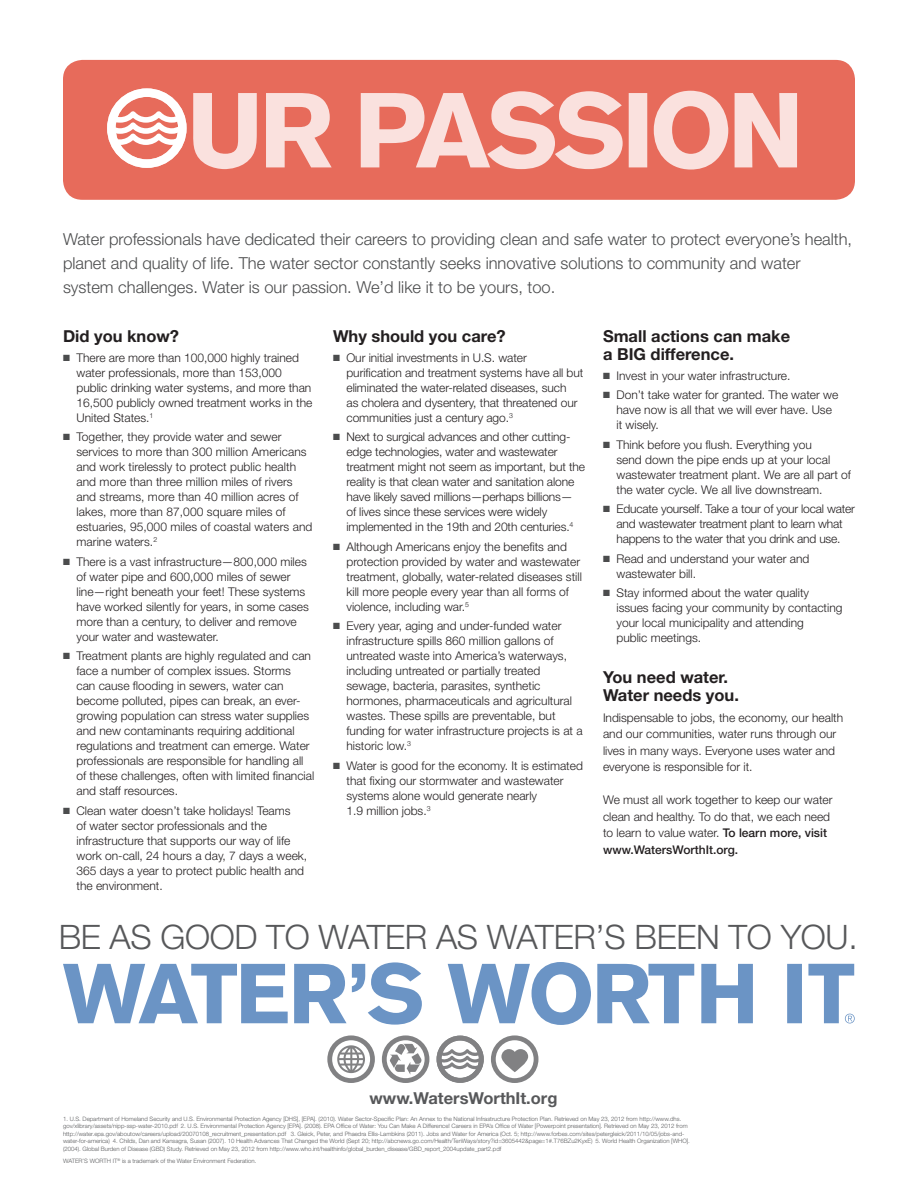
<style>
.page{position:relative;width:918px;height:1188px;background:#fff}
.page>*{position:absolute;margin:0;border:0;box-sizing:border-box;transform-origin:0 0}
.t1{font:300 33.75px "Helvetica Neue LT";letter-spacing:-.01em;color:#57585a}
.Body_LArge{font:300 16.5px/24px "Helvetica Neue LT";color:#4b4c4d}
.Body_Large_Bold{font:700 16.5px/18px "Helvetica Neue LT";color:#231f20}
.t2{font:700 16.5px "Helvetica Neue LT";color:#57585a}
.Body{font:300 12px/15px "Helvetica Neue LT";color:#231f20}
.Footnote{font:300 6px/7.5px "Helvetica Neue LT";color:#57585a}
.s1{color:#4b4c4d}
.s2{font-weight:500}
</style>
<div class="page">
<svg style="left:382px;top:1035px;width:47px;height:48px"></svg>
<svg style="left:491px;top:1035px;width:47px;height:48px"></svg>
<svg style="left:437px;top:1036px;width:47px;height:47px"></svg>
<svg style="left:327px;top:1035px;width:48px;height:48px"></svg>
<svg style="left:63px;top:962px;width:791px;height:63px"></svg>
<svg style="left:845px;top:1014px;width:10px;height:9px"></svg>
<div style="left:63px;top:60px;width:792px;height:140px;background:#e76b5b;border-radius:20px"></div>
<svg style="left:193px;top:91px;width:604px;height:79px;fill:#fae1de"></svg>
<div style="left:107px;top:88px;width:80px;height:80px;border:9px solid #fff;border-radius:50%"></div>
<svg style="left:107px;top:106px;width:80px;height:42px"></svg>
<p class="Body_LArge" style="left:63px;top:227px;width:791px">Water professionals have dedicated their careers to providing clean and safe water to protect everyone’s health, planet and quality of life. The water sector constantly seeks innovative solutions to community and water system challenges. Water is our passion. We’d like it to be yours, too.</p>
<p class="Body_Large_Bold" style="left:63px;top:327px;width:118px">Did you know?</p>
<p class="Body" style="left:76px;top:350px;width:237px;text-indent:-14px"><span class="s1">■</span> There are more than 100,000 highly trained water professionals, more than 153,000 public drinking water systems, and more than 16,500 publicly owned treatment works in the United States.<sup>1</sup></p>
<p class="Body" style="left:76px;top:429px;width:238px;text-indent:-14px"><span class="s1">■</span> Together, they provide water and sewer services to more than 300 million Americans and work tirelessly to protect public health and more than three million miles of rivers and streams, more than 40 million acres of lakes, more than 87,000 square miles of estuaries, 95,000 miles of coastal waters and marine waters.<sup>2</sup></p>
<p class="Body" style="left:76px;top:554px;width:234px;text-indent:-14px"><span class="s1">■</span> There is a vast infrastructure—800,000 miles of water pipe and 600,000 miles of sewer line—right beneath your feet! These systems have worked silently for years, in some cases more than a century, to deliver and remove your water and wastewater.</p>
<p class="Body" style="left:76px;top:648px;width:239px;text-indent:-14px"><span class="s1">■</span> Treatment plants are highly regulated and can face a number of complex issues. Storms<br>can cause flooding in sewers, water can become polluted, pipes can break, an ever&shy;growing population can stress water supplies and new contaminants requiring additional regulations and treatment can emerge. Water professionals are responsible for handling all of these challenges, often with limited financial and staff resources.</p>
<p class="Body" style="left:76px;top:803px;width:232px;text-indent:-14px"><span class="s1">■</span> Clean water doesn’t take holidays! Teams<br>of water sector professionals and the infrastructure that supports our way of life work on-call, 24 hours a day, 7 days a week, 365 days a year to protect public health and the environment.</p>
<p class="Body_Large_Bold" style="left:333px;top:327px;width:174px">Why should you care?</p>
<p class="Body" style="left:346px;top:350px;width:238px;text-indent:-14px"><span class="s1">■</span> Our initial investments in U.S. water purification and treatment systems have all but eliminated the water-related diseases, such<br>as cholera and dysentery, that threatened our communities just a century ago.<sup>3</sup></p>
<p class="Body" style="left:346px;top:429px;width:240px;text-indent:-14px"><span class="s1">■</span> Next to surgical advances and other cutting&shy;edge technologies, water and wastewater treatment might not seem as important, but the reality is that clean water and sanitation alone have likely saved millions—perhaps billions— of lives since these services were widely implemented in the 19th and 20th centuries.<sup>4</sup></p>
<p class="Body" style="left:346px;top:539px;width:237px;text-indent:-14px"><span class="s1">■</span> Although Americans enjoy the benefits and protection provided by water and wastewater treatment, globally, water-related diseases still kill more people every year than all forms of violence, including war.<sup>5</sup></p>
<p class="Body" style="left:346px;top:618px;width:238px;text-indent:-14px"><span class="s1">■</span> Every year, aging and under-funded water infrastructure spills 860 million gallons of untreated waste into America’s waterways, including untreated or partially treated sewage, bacteria, parasites, synthetic hormones, pharmaceuticals and agricultural wastes. These spills are preventable, but funding for water infrastructure projects is at a historic low.<sup>3</sup></p>
<p class="Body" style="left:346px;top:758px;width:238px;text-indent:-14px"><span class="s1">■</span> Water is good for the economy. It is estimated that fixing our stormwater and wastewater systems alone would generate nearly<br>1.9 million jobs.<sup>3</sup></p>
<p class="Body_Large_Bold" style="left:603px;top:327px;width:189px">Small actions can make a BIG difference.</p>
<p class="Body" style="left:603px;top:368px;width:189px"><span class="s1">■</span> Invest in your water infrastructure.</p>
<p class="Body" style="left:616px;top:387px;width:223px;text-indent:-14px"><span class="s1">■</span> Don’t take water for granted. The water we have now is all that we will ever have. Use it wisely.</p>
<p class="Body" style="left:616px;top:437px;width:236px;text-indent:-14px"><span class="s1">■</span> Think before you flush. Everything you<br>send down the pipe ends up at your local wastewater treatment plant. We are all part of the water cycle. We all live downstream.</p>
<p class="Body" style="left:603px;top:501px;width:254px;text-align:center"><span class="s1">■</span> Educate yourself. Take a tour of your local water and wastewater treatment plant to learn what happens to the water that you drink and use.</p>
<p class="Body" style="left:616px;top:551px;width:194px;text-indent:-14px"><span class="s1">■</span> Read and understand your water and wastewater bill.</p>
<p class="Body" style="left:616px;top:585px;width:228px;text-indent:-14px"><span class="s1">■</span> Stay informed about the water quality issues facing your community by contacting your local municipality and attending<br>public meetings.</p>
<p class="Body_Large_Bold" style="left:603px;top:667px;width:137px">You need water.<br>Water needs you.</p>
<p class="Body" style="left:603px;top:709px;width:242px;line-height:16.5px">Indispensable to jobs, the economy, our health and our communities, water runs through our lives in many ways. Everyone uses water and everyone is responsible for it.</p>
<p class="Body" style="left:603px;top:791px;width:231px;line-height:16.5px">We must all work together to keep our water clean and healthy. To do that, we each need to learn to value water. <span class="s2">To learn more, visit www.WatersWorthIt.org.</span></p>
<h1 class="t1" style="left:59px;top:917px;width:801px">BE AS GOOD TO WATER AS WATER’S BEEN TO YOU.</h1>
<h2 class="t2" style="left:370px;top:1087px;width:189px">www.WatersWorthIt.org</h2>
<p class="Footnote" style="left:63px;top:1115px;width:628px">1. U.S. Department of Homeland Security and U.S. Environmental Protection Agency [DHS], [EPA]. (2010). Water Sector-Specific Plan: An Annex to the National Infrastructure Protection Plan. Retrieved on May 23, 2012 from http://www.dhs. gov/xlibrary/assets/nipp-ssp-water-2010.pdf 2. U.S. Environmental Protection Agency [EPA]. (2008). EPA Office of Water: You Can Make A Difference! Careers in EPA’s Office of Water [Powerpoint presentation]. Retrieved on May 23, 2012 from http://water.epa.gov/aboutow/careers/upload/20070108_recruitment_presentation.pdf 3. Gleick, Peter, and Phaedra Ellis-Lambkins (2011). Jobs and Water for America (Oct. 5; http://www.forbes.com/sites/petergleick/2011/10/05/jobs-and&shy;water-for-america) 4. Childs, Dan and Kansagra, Susan (2007). 10 Health Advances That Changed the World (Sept 20; http://abcnews.go.com/Health/TenWays/story?id=3605442&amp;page=1#.T76BZu2KyxE) 5. World Health Organization [WHO]. (2004). Global Burden of Disease (GBD) Study. Retrieved on May 23, 2012 from http://www.who.int/healthinfo/global_burden_disease/GBD_report_2004update_part2.pdf</p>
<p class="Footnote" style="left:63px;top:1157px;width:195px">WATER’S WORTH IT<sup>®</sup> is a trademark of the Water Environment Federation.</p>
</div>
